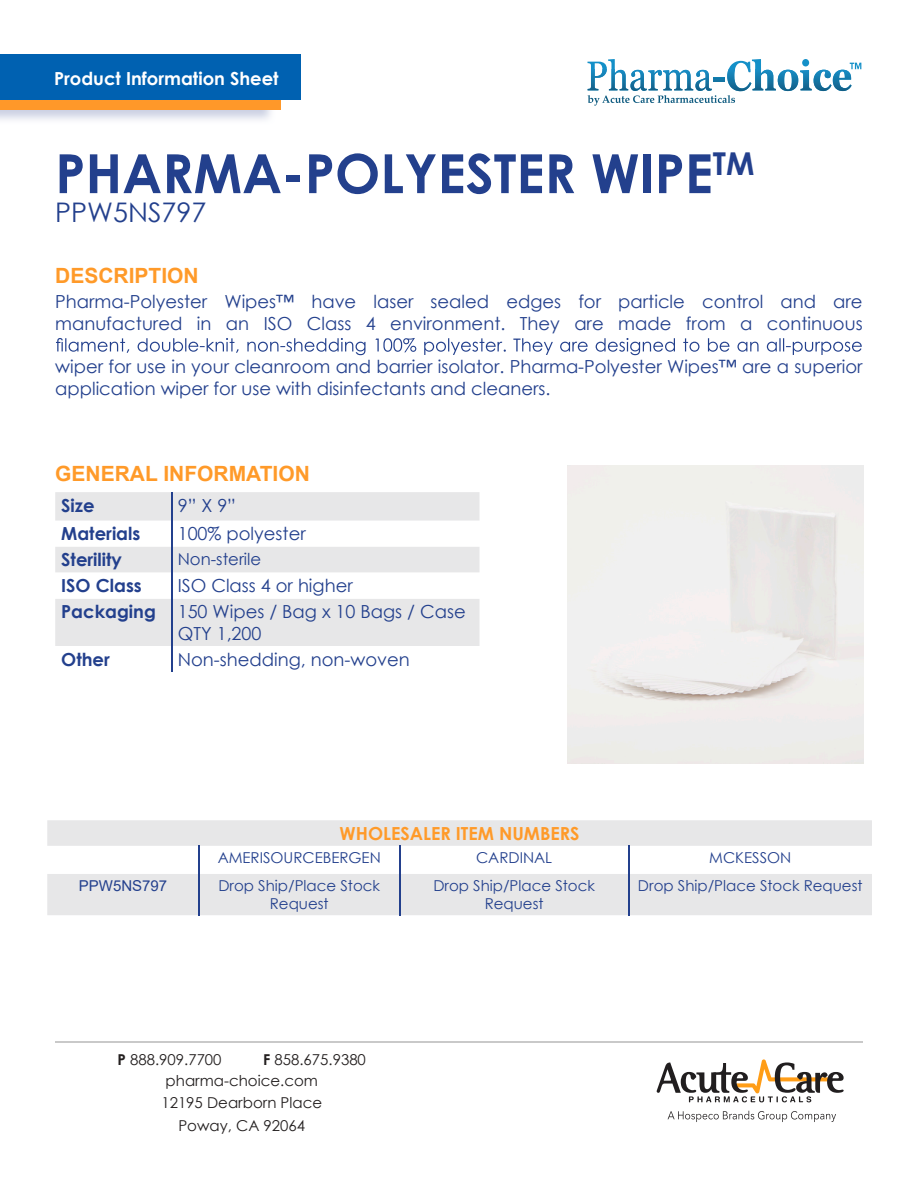
<style>
.page{position:relative;width:918px;height:1188px;background:#fff}
.page>*{position:absolute;margin:0;border:0;box-sizing:border-box;transform-origin:0 0}
.t1{font:700 54px "Century Gothic";color:#23408d}
.t2{font:27px "Century Gothic";color:#23408d}
.t3{font:700 21px "Arial";color:#ff9a29}
.t4{font:18px/21.6px "Century Gothic";color:#23408d}
.t5{font:700 18px "Century Gothic";color:#23408d}
.t6{font:700 18px "Century Gothic";color:#fff}
.t7{font:700 18px "Century Gothic";color:#ff9a29}
.t8{font:16.5px "Century Gothic";color:#23408d}
.t9{font:15px/18px "Century Gothic";color:#23408d;text-align:center}
.t10{font:15px/21px "Century Gothic";color:#231f1f}
.t11{font:15px "Arial";color:#23408d}
.s1{font-weight:700}
</style>
<div class="page">
<div style="left:0;top:67px;width:281px;height:43px;background:#ff9829"></div>
<div style="left:0;top:54px;width:300px;height:45px;background:#0061b1"></div>
<svg style="left:56px;top:338px;width:806px;height:17px"></svg>
<svg style="left:55px;top:492px;width:425px;height:154px;fill:#e7e7e8"></svg>
<svg style="left:171px;top:492px;width:1px;height:107px"></svg>
<hr style="left:171px;top:599px;width:1px;height:47px;background:#23408d">
<svg style="left:171px;top:646px;width:1px;height:26px"></svg>
<svg style="left:47px;top:820px;width:825px;height:95px;fill:#e7e7e8"></svg>
<hr style="left:198px;top:846px;width:2px;height:28px;background:#23408d">
<svg style="left:399px;top:846px;width:1px;height:28px"></svg>
<svg style="left:628px;top:846px;width:1px;height:28px"></svg>
<hr style="left:198px;top:874px;width:2px;height:41px;background:#23408d">
<hr style="left:399px;top:874px;width:1px;height:41px;background:#23408d">
<hr style="left:628px;top:874px;width:1px;height:41px;background:#23408d">
<hr style="left:55px;top:1042px;width:808px;height:1px;background:#c9c9c9">
<svg style="left:588px;top:59px;width:273px;height:47px"></svg>
<img style="left:753px;top:69px;width:23px;height:21px">
<img style="left:778px;top:70px;width:20px;height:21px">
<img style="left:800px;top:70px;width:12px;height:20px">
<img style="left:814px;top:70px;width:38px;height:21px">
<svg style="left:668px;top:1111px;width:168px;height:11px"></svg>
<svg style="left:657px;top:1059px;width:187px;height:43px"></svg>
<p class="t6" style="left:54px;top:65px;width:226px">Product Information Sheet</p>
<h1 class="t1" style="left:55px;top:133px;width:701px">PHARMA-POLYESTER WIPE<sup>TM</sup></h1>
<h2 class="t2" style="left:55px;top:193px;width:153px">PPW5NS797</h2>
<p class="t3" style="left:55px;top:261px;width:145px">DESCRIPTION</p>
<p class="t4" style="left:55px;top:291px;width:809px">Pharma-Polyester Wipes™ have laser sealed edges for particle control and are manufactured in an ISO Class 4 environment. They are made from a continuous</p>
<p class="t4" style="left:55px;top:355px;width:809px">wiper for use in your cleanroom and barrier isolator. Pharma-Polyester Wipes™ are a superior application wiper for use with disinfectants and cleaners.</p>
<p class="t3" style="left:55px;top:458px;width:256px">GENERAL INFORMATION</p>
<p class="t5" style="left:61px;top:491px;width:35px">Size</p>
<p class="t4" style="left:178px;top:494px;width:60px">9” X 9”</p>
<p class="t5" style="left:61px;top:520px;width:81px">Materials</p>
<p class="t4" style="left:178px;top:522px;width:130px">100% polyester</p>
<p class="t5" style="left:61px;top:546px;width:62px">Sterility</p>
<p class="t8" style="left:178px;top:548px;width:85px">Non-sterile</p>
<p class="t5" style="left:61px;top:572px;width:82px">ISO Class</p>
<p class="t4" style="left:61px;top:572px;width:406px;line-height:26.5px;text-align:center">ISO Class 4 or higher<br><span class="s1">Packaging</span> 150 Wipes / Bag x 10 Bags / Case</p>
<p class="t4" style="left:178px;top:622px;width:85px">QTY 1,200</p>
<p class="t5" style="left:61px;top:645px;width:50px">Other</p>
<p class="t4" style="left:178px;top:648px;width:234px">Non-shedding, non-woven</p>
<p class="t7" style="left:340px;top:820px;width:242px">WHOLESALER ITEM NUMBERS</p>
<p class="t9" style="left:218px;top:848px;width:165px">AMERISOURCEBERGEN</p>
<p class="t9" style="left:476px;top:848px;width:78px">CARDINAL</p>
<p class="t9" style="left:709px;top:848px;width:83px">MCKESSON</p>
<p class="t11" style="left:79px;top:875px;width:90px">PPW5NS797</p>
<p class="t9" style="left:218px;top:877px;width:163px">Drop Ship/Place Stock<br>Request</p>
<p class="t9" style="left:433px;top:877px;width:163px">Drop Ship/Place Stock<br>Request</p>
<p class="t9" style="left:638px;top:877px;width:226px">Drop Ship/Place Stock Request</p>
<p class="t10" style="left:118px;top:1049px;width:105px"><span class="s1">P</span> 888.909.7700</p>
<p class="t10" style="left:166px;top:1049px;width:202px;text-indent:98px"><span class="s1">F</span> 858.675.9380 pharma-choice.com</p>
<p class="t10" style="left:161px;top:1091px;width:162px;line-height:22.5px;text-align:center">12195 Dearborn Place<br>Poway, CA 92064</p>
</div>
